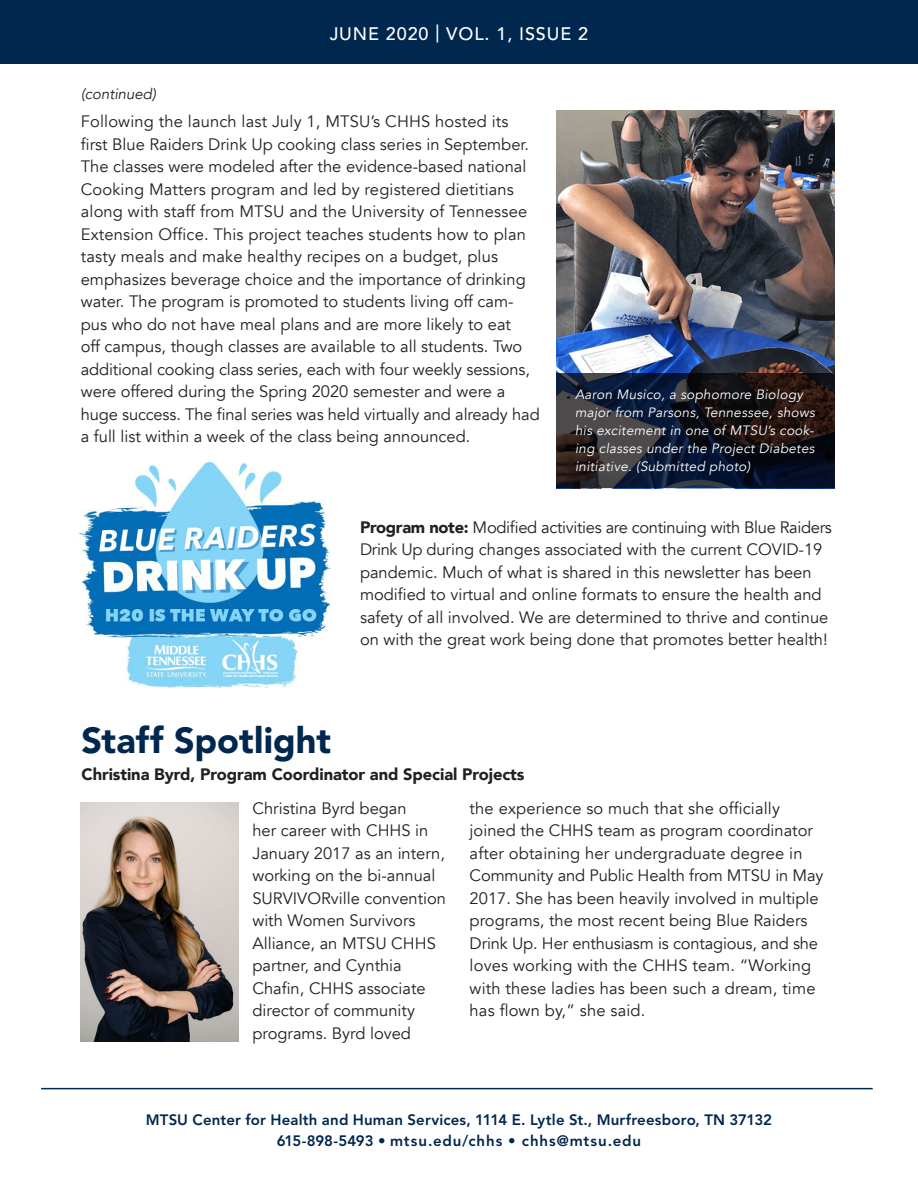
<style>
.page{position:relative;width:918px;height:1188px;background:#fff}
.page>*{position:absolute;margin:0;border:0;box-sizing:border-box;transform-origin:0 0}
.t1{font:900 36px "Avenir LT Pro";color:#00274e}
.t2{font:500 18px "Avenir LT Pro";letter-spacing:.05em;color:#fff}
.t3{font:16.5px/22.5px "Avenir";color:#231f20}
.t4{font:900 16.5px "Avenir";letter-spacing:-.005em;color:#231f20}
.t5{font:800 15px "Avenir LT Pro";letter-spacing:.01em;color:#00274e}
.t6{font:800 15px "Avenir LT Pro";letter-spacing:.06em;color:#00274e}
.t7{font:italic 15px "Avenir";color:#231f20}
.t8{font:italic 13.5px/18px "Avenir";letter-spacing:.02em;color:#fff}
.s1{font-weight:900}
</style>
<div class="page">
<div style="left:0;top:0;width:918px;height:63px;background:#00274e"></div>
<hr style="left:41px;top:1088px;width:832px;height:1px;background:#00274e">
<img style="left:80px;top:462px;width:251px;height:226px">
<img style="left:556px;top:111px;width:279px;height:263px">
<svg style="left:556px;top:374px;width:279px;height:114px;background:#1b1c27"></svg>
<img style="left:81px;top:803px;width:158px;height:238px">
<p class="t2" style="left:330px;top:23px;width:260px">JUNE 2020 | VOL. 1, ISSUE 2</p>
<p class="t7" style="left:81px;top:85px;width:77px">(continued)</p>
<p class="t3" style="left:81px;top:111px;width:461px">Following the launch last July 1, MTSU’s CHHS hosted its<br>first Blue Raiders Drink Up cooking class series in September.<br>The classes were modeled after the evidence-based national Cooking Matters program and led by registered dietitians along with staff from MTSU and the University of Tennessee Extension Office. This project teaches students how to plan tasty meals and make healthy recipes on a budget, plus emphasizes beverage choice and the importance of drinking water. The program is promoted to students living off cam&shy;pus who do not have meal plans and are more likely to eat<br>off campus, though classes are available to all students. Two additional cooking class series, each with four weekly sessions, were offered during the Spring 2020 semester and were a huge success. The final series was held virtually and already had a full list within a week of the class being announced.</p>
<p class="t8" style="left:575px;top:385px;width:241px">Aaron Musico, a sophomore Biology major from Parsons, Tennessee, shows his excitement in one of MTSU’s cook&shy;ing classes under the Project Diabetes initiative. (Submitted photo)</p>
<p class="t3" style="left:360px;top:516px;width:473px"><span class="s1">Program note:</span> Modified activities are continuing with Blue Raiders Drink Up during changes associated with the current COVID-19 pandemic. Much of what is shared in this newsletter has been modified to virtual and online formats to ensure the health and safety of all involved. We are determined to thrive and continue on with the great work being done that promotes better health!</p>
<p class="t1" style="left:81px;top:719px;width:251px">Staff Spotlight</p>
<p class="t4" style="left:81px;top:760px;width:445px">Christina Byrd, Program Coordinator and Special Projects</p>
<p class="t3" style="left:252px;top:797px;width:195px">Christina Byrd began<br>her career with CHHS in<br>January 2017 as an intern, working on the bi-annual<br>SURVIVORville convention with Women Survivors<br>Alliance, an MTSU CHHS partner, and Cynthia<br>Chafin, CHHS associate director of community programs. Byrd loved</p>
<p class="t3" style="left:470px;top:797px;width:355px">the experience so much that she officially joined the CHHS team as program coordinator after obtaining her undergraduate degree in Community and Public Health from MTSU in May 2017. She has been heavily involved in multiple programs, the most recent being Blue Raiders Drink Up. Her enthusiasm is contagious, and she loves working with the CHHS team. “Working with these ladies has been such a dream, time has flown by,” she said.</p>
<p class="t5" style="left:146px;top:1111px;width:628px">MTSU Center for Health and Human Services, 1114 E. Lytle St., Murfreesboro, TN 37132</p>
<p class="t6" style="left:277px;top:1132px;width:366px">615-898-5493 • mtsu.edu/chhs • chhs@mtsu.edu</p>
</div>
